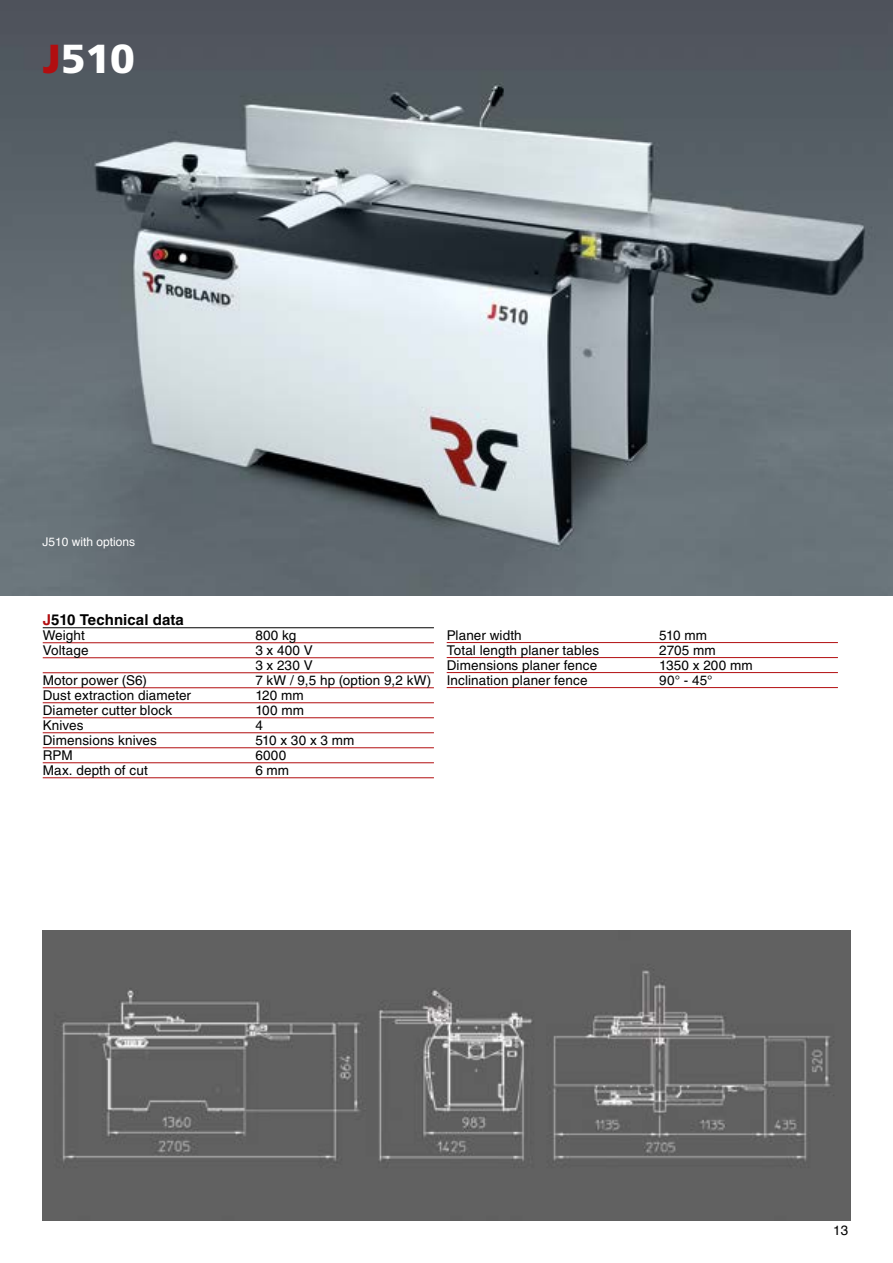
<style>
.page{position:relative;width:893px;height:1263px;background:#fff}
.page>*{position:absolute;margin:0;border:0;box-sizing:border-box;transform-origin:0 0}
.t1{font:900 40.5px "Frutiger LT Std";color:#fff}
.t2{font:700 15px "Helvetica LT Std";letter-spacing:.005em;color:#000}
.t3{font:13.5px/15px "Helvetica LT Std";letter-spacing:.01em;color:#000}
.t4{font:13.5px "Helvetica";color:#000}
.t5{font:12px "Helvetica";color:#fff}
.s1{color:#b20e10}
</style>
<div class="page">
<img style="left:0;top:0;width:893px;height:595px">
<img style="left:43px;top:930px;width:808px;height:290px">
<hr style="left:43px;top:627px;width:391px;height:1px;background:#000">
<hr style="left:43px;top:642px;width:391px;height:1px;background:#b20e10">
<hr style="left:43px;top:657px;width:391px;height:1px;background:#b20e10">
<hr style="left:43px;top:672px;width:391px;height:1px;background:#b20e10">
<hr style="left:43px;top:687px;width:391px;height:1px;background:#b20e10">
<hr style="left:43px;top:702px;width:391px;height:1px;background:#b20e10">
<hr style="left:43px;top:717px;width:391px;height:1px;background:#b20e10">
<hr style="left:43px;top:732px;width:391px;height:1px;background:#b20e10">
<hr style="left:43px;top:747px;width:391px;height:1px;background:#b20e10">
<hr style="left:43px;top:762px;width:391px;height:1px;background:#b20e10">
<hr style="left:43px;top:777px;width:391px;height:1px;background:#b20e10">
<hr style="left:447px;top:642px;width:391px;height:1px;background:#b20e10">
<hr style="left:447px;top:657px;width:391px;height:1px;background:#b20e10">
<hr style="left:447px;top:672px;width:391px;height:1px;background:#b20e10">
<hr style="left:447px;top:687px;width:391px;height:1px;background:#b20e10">
<h1 class="t1" style="left:43px;top:34px;width:94px"><span class="s1">J</span>510</h1>
<p class="t5" style="left:43px;top:532px;width:94px">J510 with options</p>
<p class="t2" style="left:43px;top:611px;width:143px"><span class="s1">J</span>510 Technical data</p>
<p class="t3" style="left:43px;top:628px;width:44px">Weight</p>
<p class="t3" style="left:255px;top:628px;width:42px">800 kg</p>
<p class="t3" style="left:43px;top:643px;width:47px">Voltage</p>
<p class="t3" style="left:255px;top:643px;width:59px">3 x 400 V<br>3 x 230 V</p>
<p class="t3" style="left:43px;top:673px;width:106px">Motor power (S6)</p>
<p class="t3" style="left:255px;top:673px;width:177px">7 kW / 9,5 hp (option 9,2 kW)</p>
<p class="t3" style="left:43px;top:688px;width:150px">Dust extraction diameter</p>
<p class="t3" style="left:255px;top:688px;width:50px">120 mm</p>
<p class="t3" style="left:43px;top:703px;width:131px">Diameter cutter block</p>
<p class="t3" style="left:255px;top:703px;width:50px">100 mm</p>
<p class="t3" style="left:43px;top:718px;width:42px">Knives</p>
<p class="t3" style="left:255px;top:718px;width:9px">4</p>
<p class="t3" style="left:43px;top:733px;width:116px">Dimensions knives</p>
<p class="t3" style="left:255px;top:733px;width:101px">510 x 30 x 3 mm</p>
<p class="t3" style="left:43px;top:748px;width:31px">RPM</p>
<p class="t3" style="left:255px;top:748px;width:32px">6000</p>
<p class="t3" style="left:43px;top:763px;width:107px">Max. depth of cut</p>
<p class="t3" style="left:255px;top:763px;width:35px">6 mm</p>
<p class="t3" style="left:447px;top:628px;width:77px">Planer width</p>
<p class="t3" style="left:659px;top:628px;width:49px">510 mm</p>
<p class="t3" style="left:447px;top:643px;width:154px">Total length planer tables</p>
<p class="t3" style="left:659px;top:643px;width:58px">2705 mm</p>
<p class="t3" style="left:447px;top:658px;width:152px">Dimensions planer fence</p>
<p class="t3" style="left:659px;top:658px;width:95px">1350 x 200 mm</p>
<p class="t3" style="left:447px;top:673px;width:142px">Inclination planer fence</p>
<p class="t3" style="left:659px;top:673px;width:55px">90° - 45°</p>
<p class="t4" style="left:833px;top:1220px;width:17px">13</p>
</div>
